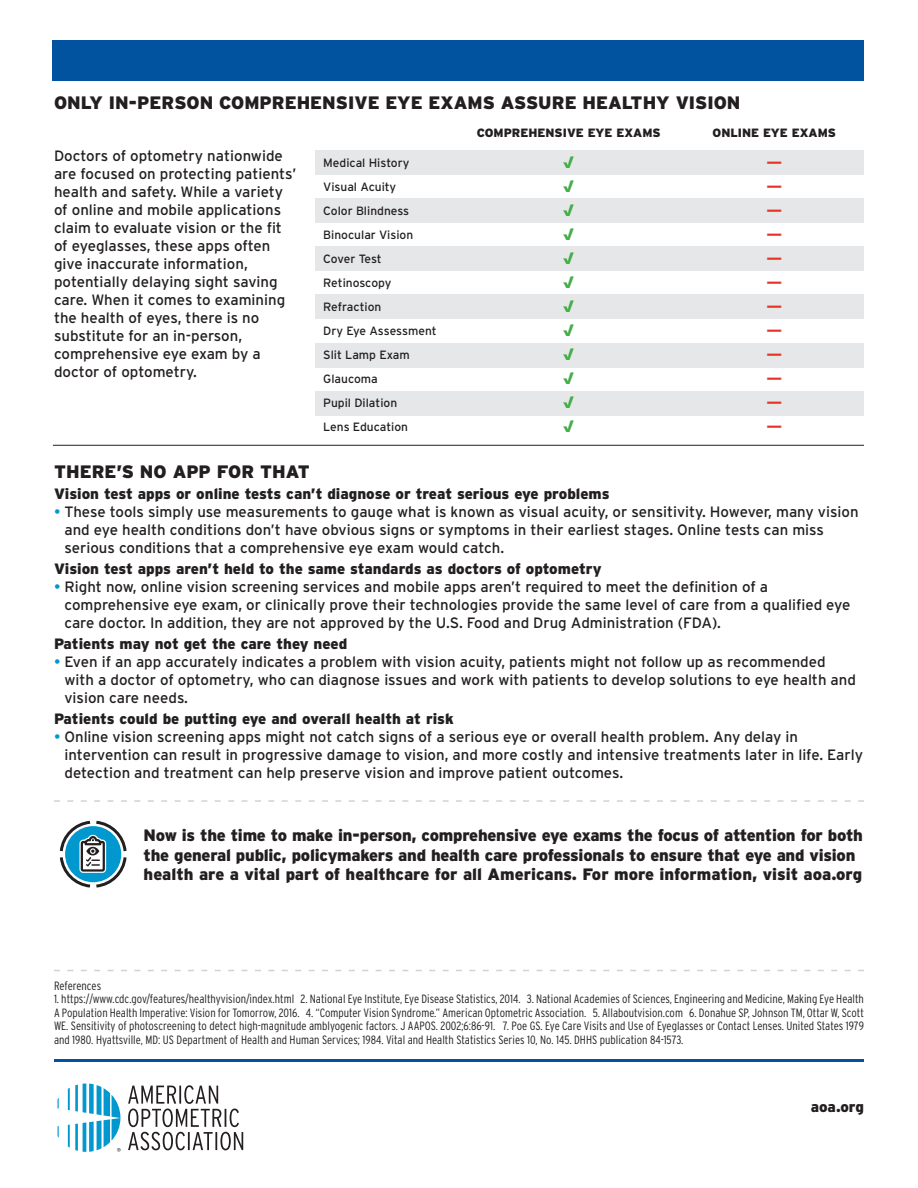
<style>
.page{position:relative;width:918px;height:1188px;background:#fff}
.page>*{position:absolute;margin:0;border:0;box-sizing:border-box;transform-origin:0 0}
.t1{font:900 18px "Interstate";color:#231f20}
.t2{font:900 16.5px/19.5px "Interstate";letter-spacing:-.015em;color:#231f20}
.t3{font:900 16.5px "Interstate";color:#40ae49}
.t4{font:15px/18px "Interstate";color:#231f20}
.t5{font:900 15px "Interstate";color:#231f20}
.t6{font:300 condensed 12px/13.5px "Interstate";color:#231f20;text-align:justify}
.t7{font:12px "Interstate";color:#231f20}
.t8{font:900 12px "Interstate";color:#231f20}
.t9{font:900 12px "Interstate";color:#e83528;scale:2.25 1}
.t10{font:12px "Interstate";letter-spacing:-.02em;color:#231f20}
.s1{color:#0098cf}
</style>
<div class="page">
<div style="left:53px;top:40px;width:811px;height:41px;background:#0153a0"></div>
<div style="left:316px;top:391px;width:548px;height:25px;background:#e6e7e9"></div>
<div style="left:316px;top:343px;width:548px;height:25px;background:#e6e7e9"></div>
<div style="left:316px;top:294px;width:548px;height:24px;background:#e6e7e9"></div>
<div style="left:316px;top:246px;width:548px;height:24px;background:#e6e7e9"></div>
<div style="left:316px;top:198px;width:548px;height:24px;background:#e6e7e9"></div>
<div style="left:316px;top:150px;width:548px;height:24px;background:#e6e7e9"></div>
<hr style="left:53px;top:445px;width:811px;height:1px;background:#231f20">
<svg style="left:54px;top:970px;width:810px;height:1px"></svg>
<svg style="left:59px;top:820px;width:68px;height:68px"></svg>
<svg style="left:54px;top:800px;width:810px;height:2px"></svg>
<hr style="left:54px;top:1059px;width:810px;height:3px;background:#0153a0">
<svg style="left:128px;top:1085px;width:115px;height:65px"></svg>
<svg style="left:57px;top:1126px;width:2px;height:12px"></svg>
<svg style="left:68px;top:1084px;width:53px;height:68px"></svg>
<p class="t1" style="left:54px;top:92px;width:688px">ONLY IN-PERSON COMPREHENSIVE EYE EXAMS ASSURE HEALTHY VISION</p>
<p class="t4" style="left:54px;top:147px;width:244px">Doctors of optometry nationwide are focused on protecting patients’ health and safety. While a variety of online and mobile applications claim to evaluate vision or the fit of eyeglasses, these apps often give inaccurate information, potentially delaying sight saving care. When it comes to examining the health of eyes, there is no substitute for an in-person, comprehensive eye exam by a doctor of optometry.</p>
<p class="t8" style="left:477px;top:126px;width:185px">COMPREHENSIVE EYE EXAMS</p>
<p class="t8" style="left:713px;top:126px;width:125px">ONLINE EYE EXAMS</p>
<p class="t7" style="left:323px;top:156px;width:88px">Medical History</p>
<p class="t3" style="left:563px;top:153px;width:13px">√</p>
<p class="t9" style="left:765px;top:156px;width:9px">—</p>
<p class="t7" style="left:323px;top:180px;width:74px">Visual Acuity</p>
<p class="t3" style="left:563px;top:177px;width:13px">√</p>
<p class="t9" style="left:765px;top:180px;width:9px">—</p>
<p class="t7" style="left:323px;top:204px;width:87px">Color Blindness</p>
<p class="t3" style="left:563px;top:201px;width:13px">√</p>
<p class="t9" style="left:765px;top:204px;width:9px">—</p>
<p class="t7" style="left:323px;top:228px;width:92px">Binocular Vision</p>
<p class="t3" style="left:563px;top:225px;width:13px">√</p>
<p class="t9" style="left:765px;top:228px;width:9px">—</p>
<p class="t10" style="left:323px;top:252px;width:60px">Cover Test</p>
<p class="t3" style="left:563px;top:249px;width:13px">√</p>
<p class="t9" style="left:765px;top:252px;width:9px">—</p>
<p class="t7" style="left:323px;top:276px;width:70px">Retinoscopy</p>
<p class="t3" style="left:563px;top:273px;width:13px">√</p>
<p class="t9" style="left:765px;top:276px;width:9px">—</p>
<p class="t7" style="left:323px;top:300px;width:60px">Refraction</p>
<p class="t3" style="left:563px;top:297px;width:13px">√</p>
<p class="t9" style="left:765px;top:300px;width:9px">—</p>
<p class="t7" style="left:323px;top:324px;width:115px">Dry Eye Assessment</p>
<p class="t3" style="left:563px;top:321px;width:13px">√</p>
<p class="t9" style="left:765px;top:324px;width:9px">—</p>
<p class="t7" style="left:323px;top:348px;width:88px">Slit Lamp Exam</p>
<p class="t3" style="left:563px;top:345px;width:13px">√</p>
<p class="t9" style="left:765px;top:348px;width:9px">—</p>
<p class="t7" style="left:323px;top:372px;width:56px">Glaucoma</p>
<p class="t3" style="left:563px;top:369px;width:13px">√</p>
<p class="t9" style="left:765px;top:372px;width:9px">—</p>
<p class="t7" style="left:323px;top:396px;width:75px">Pupil Dilation</p>
<p class="t3" style="left:563px;top:393px;width:13px">√</p>
<p class="t9" style="left:765px;top:396px;width:9px">—</p>
<p class="t7" style="left:323px;top:420px;width:86px">Lens Education</p>
<p class="t3" style="left:563px;top:417px;width:13px">√</p>
<p class="t9" style="left:765px;top:420px;width:9px">—</p>
<p class="t1" style="left:54px;top:462px;width:257px">THERE’S NO APP FOR THAT</p>
<p class="t5" style="left:54px;top:485px;width:557px">Vision test apps or online tests can’t diagnose or treat serious eye problems</p>
<p class="t4" style="left:64px;top:503px;width:796px;text-indent:-10px"><span class="s1">•</span> These tools simply use measurements to gauge what is known as visual acuity, or sensitivity. However, many vision and eye health conditions don’t have obvious signs or symptoms in their earliest stages. Online tests can miss serious conditions that a comprehensive eye exam would catch.</p>
<p class="t5" style="left:54px;top:560px;width:549px">Vision test apps aren’t held to the same standards as doctors of optometry</p>
<p class="t4" style="left:64px;top:578px;width:788px;text-indent:-10px"><span class="s1">•</span> Right now, online vision screening services and mobile apps aren’t required to meet the definition of a comprehensive eye exam, or clinically prove their technologies provide the same level of care from a qualified eye care doctor. In addition, they are not approved by the U.S. Food and Drug Administration (FDA).</p>
<p class="t5" style="left:54px;top:635px;width:295px">Patients may not get the care they need</p>
<p class="t4" style="left:64px;top:653px;width:793px;text-indent:-10px"><span class="s1">•</span> Even if an app accurately indicates a problem with vision acuity, patients might not follow up as recommended with a doctor of optometry, who can diagnose issues and work with patients to develop solutions to eye health and vision care needs.</p>
<p class="t5" style="left:54px;top:710px;width:401px">Patients could be putting eye and overall health at risk</p>
<p class="t4" style="left:64px;top:728px;width:800px;text-indent:-10px"><span class="s1">•</span> Online vision screening apps might not catch signs of a serious eye or overall health problem. Any delay in intervention can result in progressive damage to vision, and more costly and intensive treatments later in life. Early detection and treatment can help preserve vision and improve patient outcomes.</p>
<p class="t2" style="left:144px;top:825px;width:721px">Now is the time to make in-person, comprehensive eye exams the focus of attention for both the general public, policymakers and health care professionals to ensure that eye and vision health are a vital part of healthcare for all Americans. For more information, visit aoa.org</p>
<p class="t6" style="left:54px;top:979px;width:49px">References</p>
<p class="t6" style="left:54px;top:992px;width:812px">1. https://www.cdc.gov/features/healthyvision/index.html 2. National Eye Institute, Eye Disease Statistics, 2014. 3. National Academies of Sciences, Engineering and Medicine, Making Eye Health A Population Health Imperative: Vision for Tomorrow, 2016. 4. “Computer Vision Syndrome.” American Optometric Association. 5. Allaboutvision.com 6. Donahue SP, Johnson TM, Ottar W, Scott WE. Sensitivity of photoscreening to detect high-magnitude amblyogenic factors. J AAPOS. 2002;6:86-91. 7. Poe GS. Eye Care Visits and Use of Eyeglasses or Contact Lenses. United States 1979 and 1980. Hyattsville, MD: US Department of Health and Human Services; 1984. Vital and Health Statistics Series 10, No. 145. DHHS publication 84-1573.</p>
<p class="t5" style="left:811px;top:1098px;width:55px">aoa.org</p>
</div>
